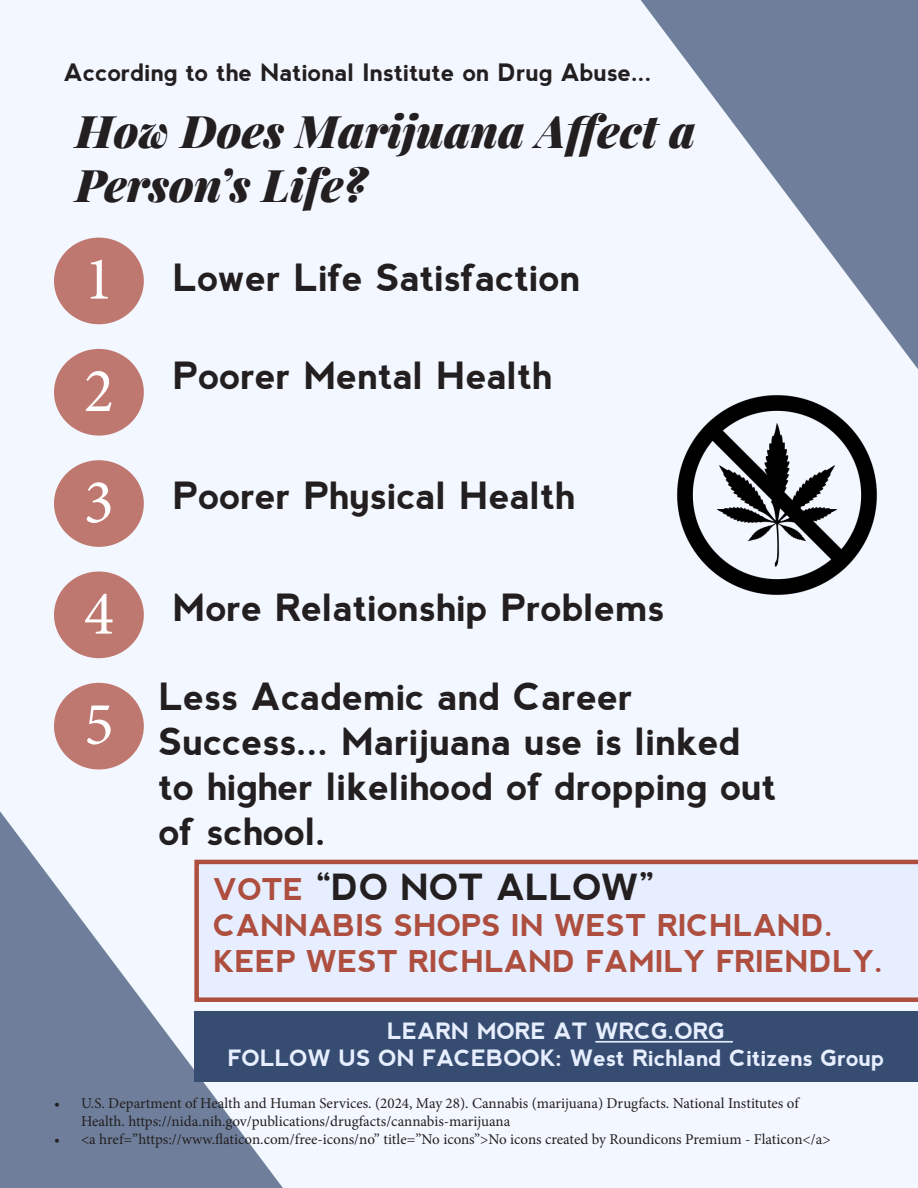
<style>
.page{position:relative;width:918px;height:1188px;background:#f3f7ff}
.page>*{position:absolute;margin:0;border:0;box-sizing:border-box;transform-origin:0 0}
.t1{font:63px "Minion Pro";color:#fff}
.t2{font:61.5px "Minion Pro";color:#fff}
.t3{font:italic 900 45px/54px "Playfair Display";color:#231f20}
.t4{font:700 37.5px/45px "nevis";color:#231f20}
.t5{font:700 36px "nevis";color:#231f20}
.t6{font:700 30px "nevis";color:#ae4e3f}
.t7{font:700 24px "nevis";color:#231f20}
.t8{font:700 22.5px "nevis";color:#e6eeff}
.t9{font:15px/18px "Minion Pro";color:#231f20}
.s1{font-size:30px;color:#ae4e3f}
</style>
<div class="page">
<svg style="left:283px;top:860px;width:635px;height:142px"></svg>
<div style="left:54px;top:237px;width:90px;height:87px;background:#bf786f;border-radius:50%"></div>
<svg style="left:641px;top:0;width:277px;height:369px"></svg>
<div style="left:54px;top:349px;width:90px;height:87px;background:#bf786f;border-radius:50%"></div>
<div style="left:54px;top:460px;width:90px;height:87px;background:#bf786f;border-radius:50%"></div>
<div style="left:54px;top:571px;width:90px;height:87px;background:#bf786f;border-radius:50%"></div>
<div style="left:54px;top:683px;width:90px;height:87px;background:#bf786f;border-radius:50%"></div>
<svg style="left:0;top:811px;width:283px;height:377px;fill:#6f7f9b"></svg>
<img style="left:677px;top:395px;width:200px;height:200px">
<div style="left:194px;top:1011px;width:724px;height:71px;background:#364c70"></div>
<hr style="left:595px;top:1041px;width:138px;height:2px;background:#e6eeff">
<p class="t7" style="left:64px;top:59px;width:590px">According to the National Institute on Drug Abuse...</p>
<p class="t3" style="left:76px;top:100px;width:622px">How Does Marijuana Affect a<br>Person’s Life?</p>
<p class="t2" style="left:84px;top:238px;width:31px">1</p>
<p class="t4" style="left:173px;top:255px;width:409px">Lower Life Satisfaction</p>
<p class="t1" style="left:84px;top:349px;width:32px">2</p>
<p class="t4" style="left:173px;top:353px;width:381px">Poorer Mental Health</p>
<p class="t1" style="left:84px;top:460px;width:32px">3</p>
<p class="t4" style="left:173px;top:473px;width:404px">Poorer Physical Health</p>
<p class="t1" style="left:84px;top:571px;width:32px">4</p>
<p class="t4" style="left:173px;top:585px;width:494px">More Relationship Problems</p>
<p class="t2" style="left:84px;top:683px;width:31px">5</p>
<p class="t4" style="left:159px;top:674px;width:619px">Less Academic and Career<br>Success... Marijuana use is linked to higher likelihood of dropping out of school.</p>
<p class="t5" style="left:214px;top:866px;width:444px"><span class="s1">VOTE</span> “DO NOT ALLOW”</p>
<p class="t6" style="left:214px;top:908px;width:621px">CANNABIS SHOPS IN WEST RICHLAND.</p>
<p class="t6" style="left:214px;top:944px;width:671px">KEEP WEST RICHLAND FAMILY FRIENDLY.</p>
<p class="t8" style="left:387px;top:1019px;width:340px">LEARN MORE AT WRCG.ORG</p>
<p class="t8" style="left:228px;top:1046px;width:658px">FOLLOW US ON FACEBOOK: West Richland Citizens Group</p>
<p class="t9" style="left:81px;top:1094px;width:719px;text-indent:-27px">• U.S. Department of Health and Human Services. (2024, May 28). Cannabis (marijuana) Drugfacts. National Institutes of<br>Health. https://nida.nih.gov/publications/drugfacts/cannabis-marijuana</p>
<p class="t9" style="left:54px;top:1130px;width:778px">• &lt;a href=”https://www.flaticon.com/free-icons/no” title=”No icons”&gt;No icons created by Roundicons Premium - Flaticon&lt;/a&gt;</p>
</div>
